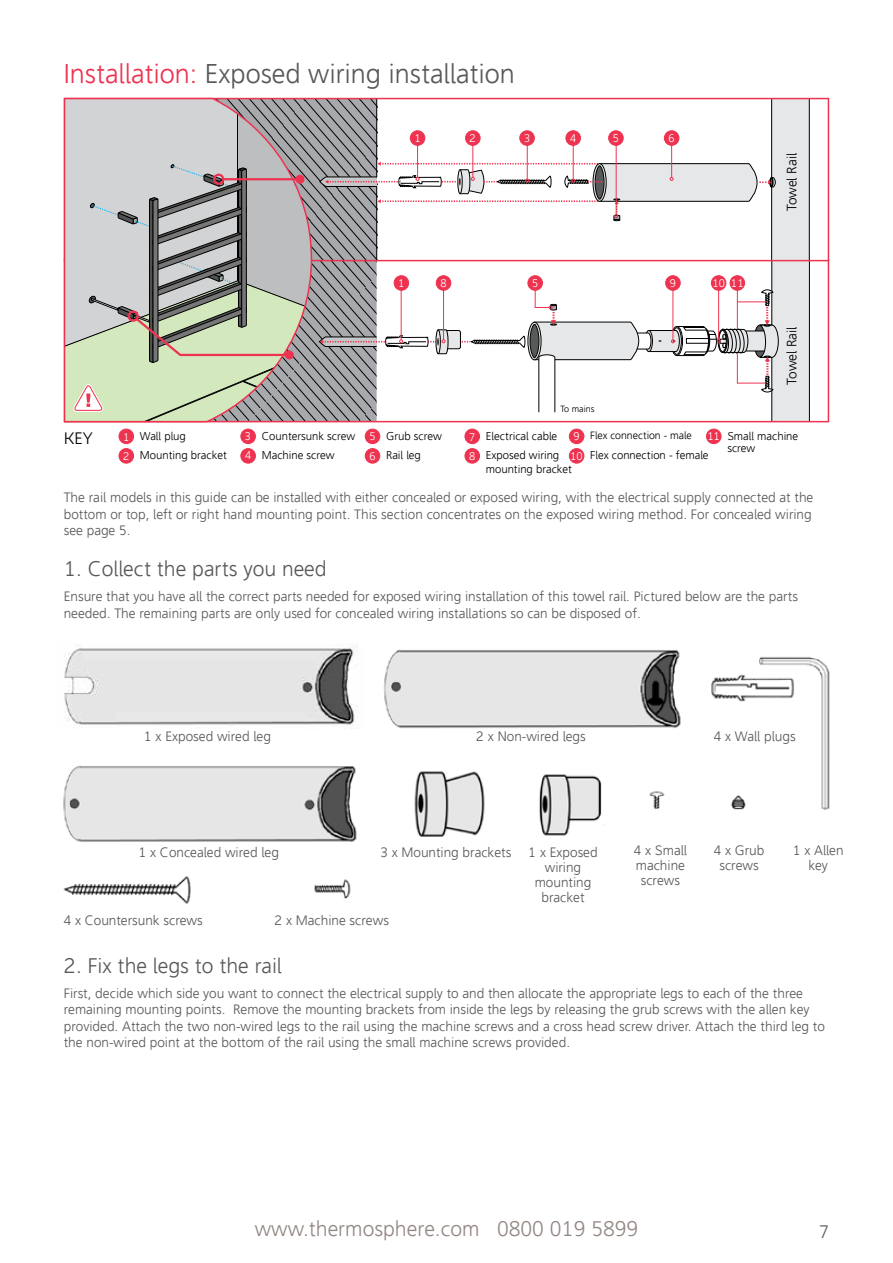
<style>
.page{position:relative;width:893px;height:1263px;background:#fff}
.page>*{position:absolute;margin:0;border:0;box-sizing:border-box;transform-origin:0 0}
.t1{font:27px "Agan 45";color:#58595b}
.t2{font:21px "Agan 45";color:#58595b}
.t3{font:21px "Agan 45";color:#938884}
.t4{font:18px "Agan 45";color:#58595b}
.t5{font:16.5px "Agan 45";color:#000}
.t6{font:13.5px/15px "Agan 45";color:#58595b;text-align:center}
.t7{font:13.5px "Agan 45";color:#000}
.t8{font:11.25px/19.5px "Agan 45";color:#000}
.t9{font:10.95px "Agan 45";color:#fff}
.t10{font:10.5px "Agan 45";color:#000}
.t11{font:9px "Agan 45";color:#000}
.s1{color:#ee3350}
.s2{font-size:10.95px;color:#fff}
</style>
<div class="page">
<svg style="left:63px;top:97px;width:250px;height:326px;background:#d6818f"></svg>
<svg style="left:319px;top:99px;width:491px;height:323px"></svg>
<div style="left:410px;top:131px;width:15px;height:14px;background:#ee3350;border-radius:50%"></div>
<div style="left:410px;top:130px;width:15px;height:16px;border:1px solid #ee3350;border-radius:50%"></div>
<div style="left:466px;top:131px;width:14px;height:14px;background:#ee3350;border-radius:50%"></div>
<div style="left:465px;top:130px;width:15px;height:16px;border:1px solid #ee3350;border-radius:50%"></div>
<div style="left:520px;top:131px;width:14px;height:14px;background:#ee3350;border-radius:50%"></div>
<div style="left:519px;top:130px;width:16px;height:16px;border:1px solid #ee3350;border-radius:50%"></div>
<div style="left:609px;top:131px;width:14px;height:14px;background:#ee3350;border-radius:50%"></div>
<div style="left:608px;top:130px;width:16px;height:16px;border:1px solid #ee3350;border-radius:50%"></div>
<div style="left:664px;top:131px;width:15px;height:14px;background:#ee3350;border-radius:50%"></div>
<div style="left:664px;top:130px;width:15px;height:16px;border:1px solid #ee3350;border-radius:50%"></div>
<div style="left:566px;top:131px;width:14px;height:14px;background:#ee3350;border-radius:50%"></div>
<div style="left:566px;top:130px;width:15px;height:16px;border:1px solid #ee3350;border-radius:50%"></div>
<div style="left:394px;top:276px;width:15px;height:14px;background:#ee3350;border-radius:50%"></div>
<div style="left:394px;top:275px;width:15px;height:16px;border:1px solid #ee3350;border-radius:50%"></div>
<div style="left:436px;top:276px;width:15px;height:14px;background:#ee3350;border-radius:50%"></div>
<div style="left:436px;top:275px;width:15px;height:16px;border:1px solid #ee3350;border-radius:50%"></div>
<div style="left:528px;top:276px;width:14px;height:14px;background:#ee3350;border-radius:50%"></div>
<div style="left:527px;top:275px;width:16px;height:16px;border:1px solid #ee3350;border-radius:50%"></div>
<div style="left:666px;top:276px;width:14px;height:14px;background:#ee3350;border-radius:50%"></div>
<div style="left:665px;top:275px;width:16px;height:16px;border:1px solid #ee3350;border-radius:50%"></div>
<div style="left:711px;top:276px;width:15px;height:14px;background:#ee3350;border-radius:50%"></div>
<div style="left:711px;top:275px;width:15px;height:16px;border:1px solid #ee3350;border-radius:50%"></div>
<div style="left:730px;top:276px;width:15px;height:14px;background:#ee3350;border-radius:50%"></div>
<div style="left:730px;top:275px;width:15px;height:16px;border:1px solid #ee3350;border-radius:50%"></div>
<div style="left:119px;top:429px;width:15px;height:15px;background:#ee3350;border-radius:50%"></div>
<div style="left:119px;top:429px;width:15px;height:15px;border:1px solid #ee3350;border-radius:50%"></div>
<div style="left:119px;top:449px;width:15px;height:14px;background:#ee3350;border-radius:50%"></div>
<div style="left:119px;top:448px;width:15px;height:15px;border:1px solid #ee3350;border-radius:50%"></div>
<div style="left:241px;top:429px;width:14px;height:15px;background:#ee3350;border-radius:50%"></div>
<div style="left:240px;top:429px;width:16px;height:15px;border:1px solid #ee3350;border-radius:50%"></div>
<div style="left:241px;top:449px;width:14px;height:14px;background:#ee3350;border-radius:50%"></div>
<div style="left:240px;top:448px;width:16px;height:15px;border:1px solid #ee3350;border-radius:50%"></div>
<div style="left:365px;top:429px;width:15px;height:15px;background:#ee3350;border-radius:50%"></div>
<div style="left:365px;top:429px;width:15px;height:15px;border:1px solid #ee3350;border-radius:50%"></div>
<div style="left:365px;top:449px;width:15px;height:14px;background:#ee3350;border-radius:50%"></div>
<div style="left:365px;top:448px;width:15px;height:15px;border:1px solid #ee3350;border-radius:50%"></div>
<div style="left:465px;top:429px;width:14px;height:15px;background:#ee3350;border-radius:50%"></div>
<div style="left:465px;top:429px;width:15px;height:15px;border:1px solid #ee3350;border-radius:50%"></div>
<div style="left:465px;top:449px;width:14px;height:14px;background:#ee3350;border-radius:50%"></div>
<div style="left:465px;top:448px;width:15px;height:15px;border:1px solid #ee3350;border-radius:50%"></div>
<div style="left:569px;top:429px;width:15px;height:15px;background:#ee3350;border-radius:50%"></div>
<div style="left:569px;top:429px;width:15px;height:15px;border:1px solid #ee3350;border-radius:50%"></div>
<div style="left:706px;top:429px;width:15px;height:15px;background:#ee3350;border-radius:50%"></div>
<div style="left:706px;top:429px;width:15px;height:15px;border:1px solid #ee3350;border-radius:50%"></div>
<div style="left:569px;top:449px;width:15px;height:14px;background:#ee3350;border-radius:50%"></div>
<div style="left:569px;top:448px;width:15px;height:15px;border:1px solid #ee3350;border-radius:50%"></div>
<svg style="left:65px;top:99px;width:246px;height:323px;background:#b8bbb2"></svg>
<img style="left:759px;top:657px;width:71px;height:153px">
<img style="left:63px;top:765px;width:294px;height:77px">
<img style="left:384px;top:649px;width:297px;height:80px">
<img style="left:414px;top:771px;width:71px;height:66px">
<img style="left:711px;top:672px;width:85px;height:30px">
<img style="left:314px;top:879px;width:37px;height:20px">
<img style="left:649px;top:791px;width:16px;height:18px">
<img style="left:731px;top:795px;width:15px;height:15px">
<img style="left:63px;top:876px;width:128px;height:28px">
<img style="left:64px;top:644px;width:295px;height:85px">
<img style="left:539px;top:774px;width:66px;height:62px">
<h1 class="t1" style="left:64px;top:58px;width:453px"><span class="s1">Installation:</span> Exposed wiring installation</h1>
<p class="t9" style="left:414px;top:132px;width:8px">1</p>
<p class="t9" style="left:470px;top:132px;width:8px">2</p>
<p class="t9" style="left:524px;top:132px;width:8px">3</p>
<p class="t9" style="left:570px;top:132px;width:8px">4</p>
<p class="t9" style="left:613px;top:132px;width:8px">5</p>
<p class="t9" style="left:669px;top:132px;width:8px">6</p>
<p class="t9" style="left:398px;top:277px;width:8px">1</p>
<p class="t9" style="left:440px;top:277px;width:8px">8</p>
<p class="t9" style="left:532px;top:277px;width:8px">5</p>
<p class="t9" style="left:670px;top:277px;width:8px">9</p>
<p class="t9" style="left:712px;top:277px;width:33px">10 11</p>
<p class="t11" style="left:560px;top:403px;width:36px">To mains</p>
<p class="t7" style="left:784px;top:211px;width:60px;rotate:-90deg">Towel Rail</p>
<p class="t7" style="left:784px;top:385px;width:60px;rotate:-90deg">Towel Rail</p>
<p class="t5" style="left:64px;top:429px;width:31px">KEY</p>
<p class="t8" style="left:123px;top:426px;width:105px"><span class="s2">1</span> Wall plug<br><span class="s2">2</span> Mounting bracket</p>
<p class="t8" style="left:245px;top:426px;width:112px"><span class="s2">3</span> Countersunk screw<br><span class="s2">4</span> Machine screw</p>
<p class="t8" style="left:369px;top:426px;width:74px"><span class="s2">5</span> Grub screw<br><span class="s2">6</span> Rail leg</p>
<p class="t8" style="left:469px;top:426px;width:92px;text-align:right"><sub>7</sub> Electrical cable<br>Exposed wiring</p>
<p class="t8" style="left:486px;top:459px;width:88px">mounting bracket</p>
<p class="t10" style="left:590px;top:429px;width:103px">Flex connection - male</p>
<p class="t8" style="left:727px;top:430px;width:72px;line-height:12px">Small machine screw</p>
<p class="t9" style="left:573px;top:430px;width:8px">9</p>
<p class="t9" style="left:708px;top:430px;width:14px">11</p>
<p class="t8" style="left:570px;top:446px;width:140px"><span class="s2">10</span> Flex connection - female</p>
<p class="t6" style="left:64px;top:490px;width:751px;line-height:16.5px;text-align:left">The rail models in this guide can be installed with either concealed or exposed wiring, with the electrical supply connected at the bottom or top, left or right hand mounting point. This section concentrates on the exposed wiring method. For concealed wiring see page 5.</p>
<h2 class="t2" style="left:64px;top:557px;width:264px">1. Collect the parts you need</h2>
<p class="t6" style="left:64px;top:589px;width:736px;line-height:16.5px;text-align:left">Ensure that you have all the correct parts needed for exposed wiring installation of this towel rail. Pictured below are the parts needed. The remaining parts are only used for concealed wiring installations so can be disposed of.</p>
<p class="t9" style="left:469px;top:450px;width:8px">8</p>
<p class="t6" style="left:144px;top:729px;width:129px">1 x Exposed wired leg</p>
<p class="t6" style="left:139px;top:845px;width:142px">1 x Concealed wired leg</p>
<p class="t6" style="left:476px;top:729px;width:111px">2 x Non-wired legs</p>
<p class="t6" style="left:714px;top:729px;width:83px">4 x Wall plugs</p>
<p class="t6" style="left:634px;top:843px;width:55px">4 x Small machine screws</p>
<p class="t6" style="left:714px;top:843px;width:52px">4 x Grub screws</p>
<p class="t6" style="left:380px;top:845px;width:132px">3 x Mounting brackets</p>
<p class="t6" style="left:793px;top:843px;width:52px">1 x Allen key</p>
<p class="t6" style="left:528px;top:845px;width:71px">1 x Exposed wiring mounting bracket</p>
<p class="t6" style="left:64px;top:913px;width:140px">4 x Countersunk screws</p>
<p class="t6" style="left:274px;top:913px;width:116px">2 x Machine screws</p>
<h2 class="t2" style="left:64px;top:953px;width:220px">2. Fix the legs to the rail</h2>
<p class="t6" style="left:64px;top:985px;width:763px;line-height:16.5px;text-align:left">First, decide which side you want to connect the electrical supply to and then allocate the appropriate legs to each of the three remaining mounting points. Remove the mounting brackets from inside the legs by releasing the grub screws with the allen key provided. Attach the two non-wired legs to the rail using the machine screws and a cross head screw driver. Attach the third leg to the non-wired point at the bottom of the rail using the small machine screws provided.</p>
<h2 class="t3" style="left:255px;top:1217px;width:385px">www.thermosphere.com 0800 019 5899</h2>
<h3 class="t4" style="left:819px;top:1221px;width:12px">7</h3>
</div>
